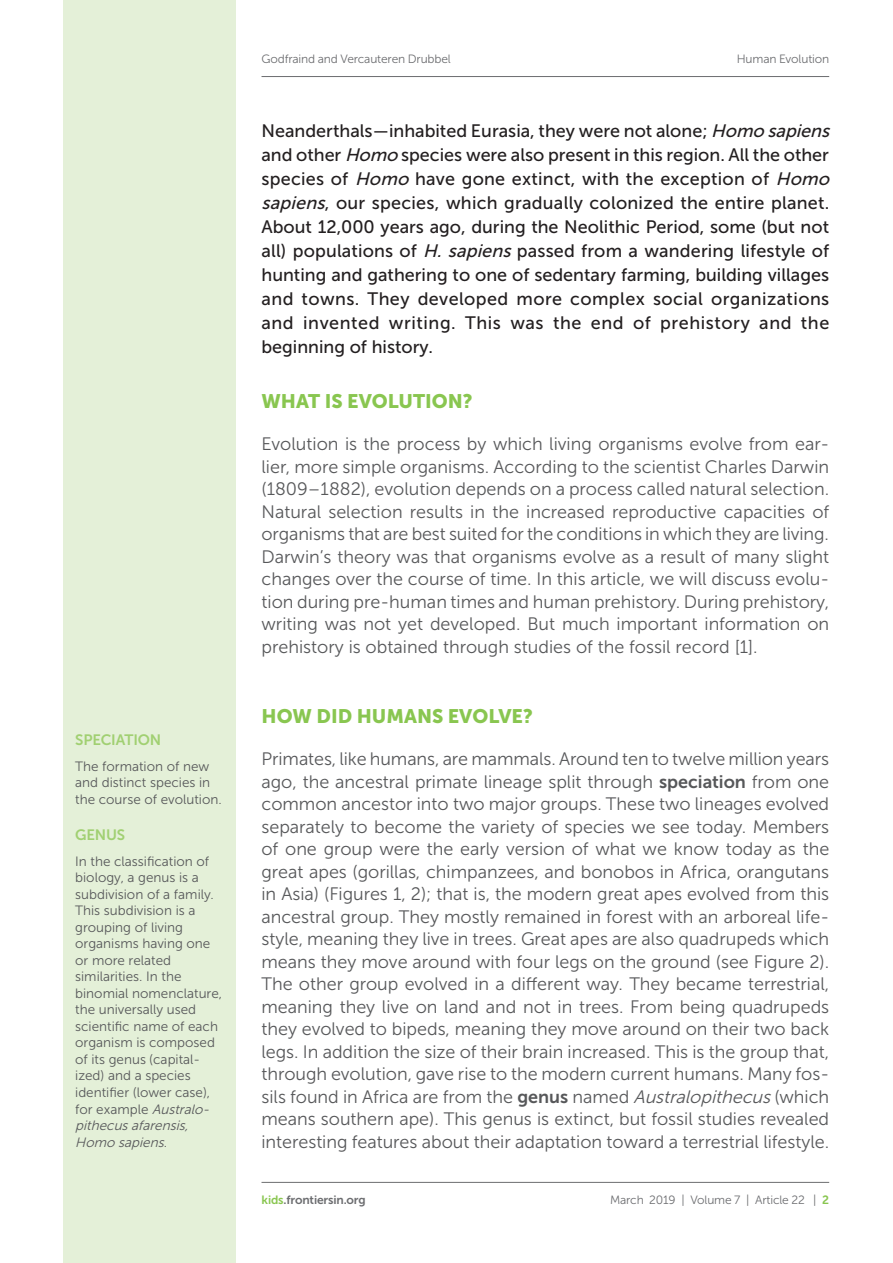
<style>
.page{position:relative;width:893px;height:1263px;background:#fff}
.page>*{position:absolute;margin:0;border:0;box-sizing:border-box;transform-origin:0 0}
.ART_kids_tx_title1{font:19.5px "Museo Sans 900";color:#89c650}
.ART_kids_tx{font:18px/22.5px "Museo Sans 300";color:#57585a;text-align:justify}
.ART_kids_abstract{font:18px/24px "Museo Sans 500";letter-spacing:.01em;color:#231f20}
.ART_kids_title5{font:15px "Museo Sans 700";letter-spacing:-.01em;color:#a1d072}
.REF_kids_tx_2{font:13.5px/16.5px "Museo Sans 300";color:#57585a}
.t1{font:12px "Museo Sans 300";letter-spacing:-.015em;color:#6c6d70}
.t2{font:12px "Museo Sans 700";letter-spacing:-.01em;color:#6c6d70}
.s1{font-style:italic}
.s2{font-family:"Museo Sans 700"}
.s3{color:#89c650}
.s4{font-family:"Museo Sans 700";color:#89c650}
</style>
<div class="page">
<hr style="left:261px;top:76px;width:568px;height:1px;background:#6c6d70">
<div style="left:64px;top:0;width:172px;height:1263px;background:#e4f0d8"></div>
<hr style="left:261px;top:1182px;width:568px;height:1px;background:#6c6d70">
<p class="ART_kids_title5" style="left:75px;top:731px;width:88px">SPECIATION</p>
<p class="REF_kids_tx_2" style="left:75px;top:758px;width:148px">The formation of new and distinct species in the course of evolution.</p>
<p class="ART_kids_title5" style="left:75px;top:827px;width:52px">GENUS</p>
<p class="REF_kids_tx_2" style="left:75px;top:853px;width:148px">In the classification of biology, a genus is a subdivision of a family.<br>This subdivision is a grouping of living organisms having one or more related similarities. In the binomial nomenclature, the universally used scientific name of each organism is composed of its genus (capital&shy;ized) and a species identifier (lower case), for example <span class="s1">Australo&shy;pithecusafarensis,<br>Homo sapiens</span>.</p>
<p class="t1" style="left:261px;top:52px;width:191px">Godfraind and Vercauteren Drubbel</p>
<p class="t1" style="left:737px;top:52px;width:94px">Human Evolution</p>
<p class="ART_kids_abstract" style="left:261px;top:118px;width:574px">Neanderthals—inhabited Eurasia, they were not alone; <span class="s1">Homo sapiens </span>and other <span class="s1">Homo</span> species were also present in this region. All the other species of <span class="s1">Homo</span> have gone extinct, with the exception of <span class="s1">Homo sapiens</span>, our species, which gradually colonized the entire planet.<br>About 12,000 years ago, during the Neolithic Period, some (but not all) populations of <span class="s1">H. sapiens</span> passed from a wandering lifestyle of hunting and gathering to one of sedentary farming, building villages and towns. They developed more complex social organizations and invented writing. This was the end of prehistory and the beginning of history.</p>
<p class="ART_kids_tx_title1" style="left:261px;top:390px;width:213px">WHAT IS EVOLUTION?</p>
<p class="ART_kids_tx" style="left:261px;top:433px;width:569px">Evolution is the process by which living organisms evolve from ear&shy;lier, more simple organisms. According to the scientist Charles Darwin (1809–1882), evolution depends on a process called natural selection.<br>Natural selection results in the increased reproductive capacities of organisms that are best suited for the conditions in which they are living.<br>Darwin’s theory was that organisms evolve as a result of many slight changes over the course of time. In this article, we will discuss evolu&shy;tion during pre-human times and human prehistory. During prehistory, writing was not yet developed. But much important information on prehistory is obtained through studies of the fossil record [1].</p>
<p class="ART_kids_tx_title1" style="left:261px;top:705px;width:273px">HOW DID HUMANS EVOLVE?</p>
<p class="ART_kids_tx" style="left:261px;top:748px;width:569px">Primates, like humans, are mammals. Around ten to twelve million years ago, the ancestral primate lineage split through <span class="s2">speciation</span> from one common ancestor into two major groups. These two lineages evolved separately to become the variety of species we see today. Members of one group were the early version of what we know today as the great apes (gorillas, chimpanzees, and bonobos in Africa, orangutans in Asia) (Figures 1, 2); that is, the modern great apes evolved from this ancestral group. They mostly remained in forest with an arboreal life&shy;style, meaning they live in trees. Great apes are also quadrupeds which means they move around with four legs on the ground (see Figure 2).<br>The other group evolved in a different way. They became terrestrial, meaning they live on land and not in trees. From being quadrupeds they evolved to bipeds, meaning they move around on their two back legs. In addition the size of their brain increased. This is the group that, through evolution, gave rise to the modern current humans. Many fos&shy;sils found in Africa are from the <span class="s2">genus</span> named <span class="s1">Australopithecus</span>(which means southern ape). This genus is extinct, but fossil studies revealed interesting features about their adaptation toward a terrestrial lifestyle.</p>
<p class="t2" style="left:261px;top:1193px;width:106px"><span class="s3">kids</span>.frontiersin.org</p>
<p class="t1" style="left:610px;top:1193px;width:221px">March 2019 | Volume 7 | Article 22 | <span class="s4">2</span></p>
</div>
